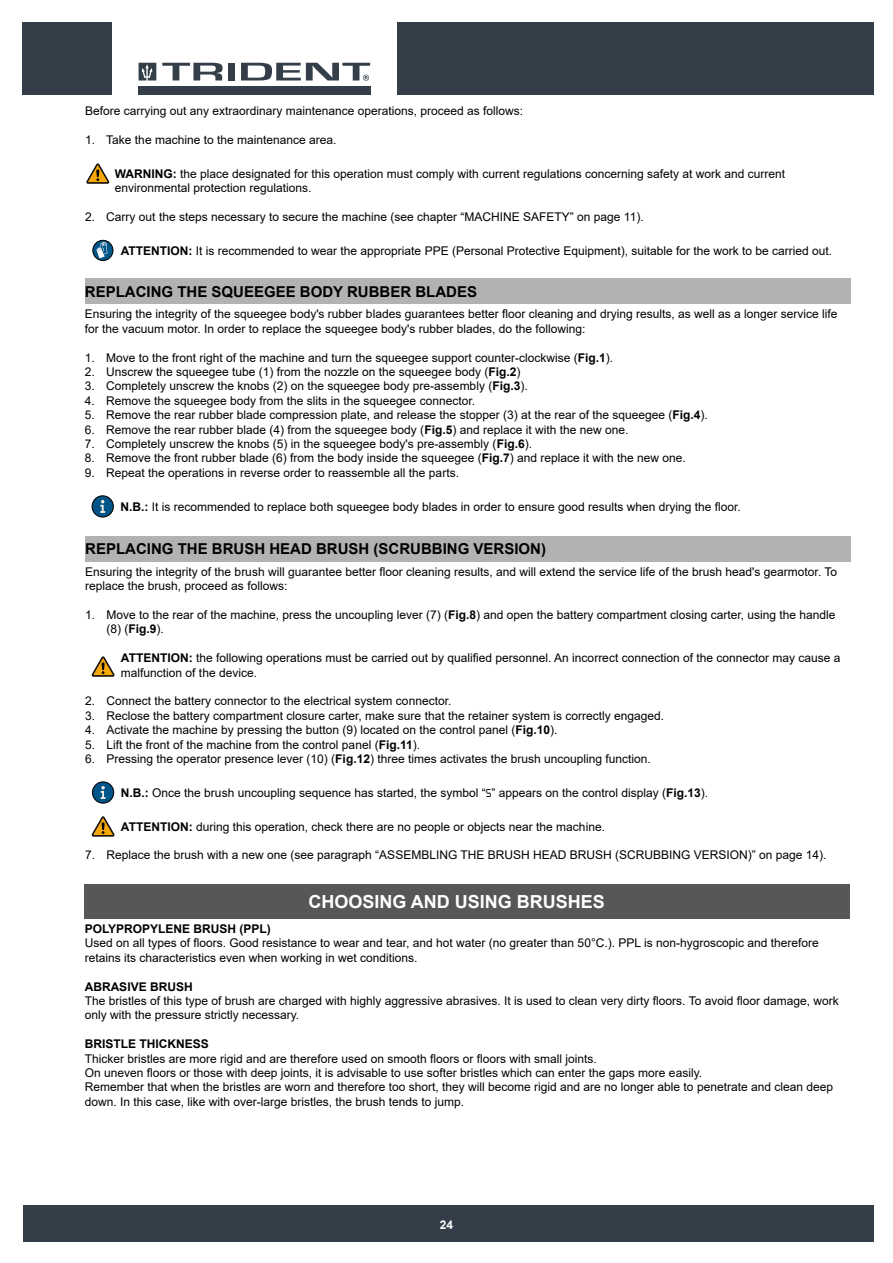
<style>
.page{position:relative;width:893px;height:1263px;background:#fff}
.page>*{position:absolute;margin:0;border:0;box-sizing:border-box;transform-origin:0 0}
.t1{font:700 18px "Arial";color:#fff}
.t2{font:700 15px "Arial";color:#000}
.t3{font:12px/14.4px "Arial";color:#000}
.t4{font:700 12px "Arial";color:#000}
.t5{font:700 12px "Arial";color:#fff}
.s1{font-weight:700}
.s2{font-family:"Digital 7"}
</style>
<div class="page">
<div style="left:85px;top:536px;width:766px;height:25px;background:#b3b2b2"></div>
<svg style="left:92px;top:656px;width:23px;height:21px"></svg>
<div style="left:92px;top:782px;width:22px;height:21px;background:#005487;border-radius:50%"></div>
<div style="left:92px;top:781px;width:22px;height:23px;border:1px solid #000;border-radius:50%"></div>
<svg style="left:101px;top:786px;width:4px;height:13px"></svg>
<svg style="left:92px;top:816px;width:23px;height:21px"></svg>
<div style="left:85px;top:279px;width:765px;height:25px;background:#b3b2b2"></div>
<div style="left:92px;top:496px;width:21px;height:21px;background:#005487;border-radius:50%"></div>
<div style="left:92px;top:495px;width:22px;height:23px;border:1px solid #000;border-radius:50%"></div>
<svg style="left:100px;top:500px;width:5px;height:13px"></svg>
<div style="left:85px;top:884px;width:765px;height:34px;background:#575756"></div>
<svg style="left:87px;top:163px;width:23px;height:21px"></svg>
<svg style="left:93px;top:240px;width:20px;height:20px"></svg>
<div style="left:92px;top:240px;width:21px;height:21px;border:1px solid #000;border-radius:50%"></div>
<svg style="left:96px;top:242px;width:12px;height:16px"></svg>
<div style="left:23px;top:1205px;width:850px;height:37px;background:#343e48"></div>
<div style="left:397px;top:22px;width:476px;height:73px;background:#343e48"></div>
<svg style="left:162px;top:63px;width:61px;height:17px"></svg>
<div style="left:228px;top:63px;width:7px;height:17px;background:#343e48"></div>
<div style="left:138px;top:86px;width:233px;height:9px;background:#343e48"></div>
<svg style="left:139px;top:63px;width:17px;height:17px"></svg>
<svg style="left:241px;top:63px;width:129px;height:18px"></svg>
<div style="left:22px;top:22px;width:90px;height:73px;background:#343e48"></div>
<p class="t3" style="left:85px;top:104px;width:440px">Before carrying out any extraordinary maintenance operations, proceed as follows:</p>
<p class="t3" style="left:85px;top:132px;width:253px">1. Take the machine to the maintenance area.</p>
<p class="t3" style="left:115px;top:166px;width:672px"><span class="s1">WARNING:</span> the place designated for this operation must comply with current regulations concerning safety at work and current environmental protection regulations.</p>
<p class="t3" style="left:85px;top:209px;width:560px">2. Carry out the steps necessary to secure the machine (see chapter “MACHINE SAFETY” on page 11).</p>
<p class="t3" style="left:121px;top:243px;width:713px"><span class="s1">ATTENTION:</span> It is recommended to wear the appropriate PPE (Personal Protective Equipment), suitable for the work to be carried out.</p>
<p class="t2" style="left:85px;top:281px;width:394px">REPLACING THE SQUEEGEE BODY RUBBER BLADES</p>
<p class="t3" style="left:85px;top:307px;width:754px">Ensuring the integrity of the squeegee body's rubber blades guarantees better floor cleaning and drying results, as well as a longer service life for the vacuum motor. In order to replace the squeegee body's rubber blades, do the following:</p>
<p class="t3" style="left:85px;top:350px;width:530px">1. Move to the front right of the machine and turn the squeegee support counter-clockwise (<span class="s1">Fig.1</span>).</p>
<p class="t3" style="left:85px;top:365px;width:437px">2. Unscrew the squeegee tube (1) from the nozzle on the squeegee body (<span class="s1">Fig.2</span>)</p>
<p class="t3" style="left:85px;top:379px;width:444px">3. Completely unscrew the knobs (2) on the squeegee body pre-assembly (<span class="s1">Fig.3</span>).</p>
<p class="t3" style="left:85px;top:393px;width:392px">4. Remove the squeegee body from the slits in the squeegee connector.</p>
<p class="t3" style="left:85px;top:408px;width:624px">5. Remove the rear rubber blade compression plate, and release the stopper (3) at the rear of the squeegee (<span class="s1">Fig.4</span>).</p>
<p class="t3" style="left:85px;top:422px;width:545px">6. Remove the rear rubber blade (4) from the squeegee body (<span class="s1">Fig.5</span>) and replace it with the new one.</p>
<p class="t3" style="left:85px;top:437px;width:449px">7. Completely unscrew the knobs (5) in the squeegee body's pre-assembly (<span class="s1">Fig.6</span>).</p>
<p class="t3" style="left:85px;top:451px;width:602px">8. Remove the front rubber blade (6) from the body inside the squeegee (<span class="s1">Fig.7</span>) and replace it with the new one.</p>
<p class="t3" style="left:85px;top:465px;width:376px">9. Repeat the operations in reverse order to reassemble all the parts.</p>
<p class="t3" style="left:121px;top:499px;width:622px"><span class="s1">N.B.:</span> It is recommended to replace both squeegee body blades in order to ensure good results when drying the floor.</p>
<p class="t2" style="left:85px;top:538px;width:462px">REPLACING THE BRUSH HEAD BRUSH (SCRUBBING VERSION)</p>
<p class="t3" style="left:85px;top:564px;width:753px">Ensuring the integrity of the brush will guarantee better floor cleaning results, and will extend the service life of the brush head's gearmotor. To replace the brush, proceed as follows:</p>
<p class="t3" style="left:106px;top:607px;width:731px;text-indent:-21px">1. Move to the rear of the machine, press the uncoupling lever (7) (<span class="s1">Fig.8</span>) and open the battery compartment closing carter, using the handle (8) (<span class="s1">Fig.9</span>).</p>
<p class="t3" style="left:121px;top:651px;width:721px"><span class="s1">ATTENTION:</span> the following operations must be carried out by qualified personnel. An incorrect connection of the connector may cause a malfunction of the device.</p>
<p class="t3" style="left:85px;top:694px;width:368px">2. Connect the battery connector to the electrical system connector.</p>
<p class="t3" style="left:85px;top:708px;width:580px">3. Reclose the battery compartment closure carter, make sure that the retainer system is correctly engaged.</p>
<p class="t3" style="left:85px;top:723px;width:474px">4. Activate the machine by pressing the button (9) located on the control panel (<span class="s1">Fig.10</span>).</p>
<p class="t3" style="left:85px;top:737px;width:336px">5. Lift the front of the machine from the control panel (<span class="s1">Fig.11</span>).</p>
<p class="t3" style="left:85px;top:751px;width:567px">6. Pressing the operator presence lever (10) (<span class="s1">Fig.12</span>) three times activates the brush uncoupling function.</p>
<p class="t3" style="left:121px;top:785px;width:589px"><span class="s1">N.B.:</span> Once the brush uncoupling sequence has started, the symbol “<span class="s2">S</span>” appears on the control display (<span class="s1">Fig.13</span>).</p>
<p class="t3" style="left:121px;top:819px;width:486px"><span class="s1">ATTENTION:</span> during this operation, check there are no people or objects near the machine.</p>
<p class="t3" style="left:85px;top:848px;width:743px">7. Replace the brush with a new one (see paragraph “ASSEMBLING THE BRUSH HEAD BRUSH (SCRUBBING VERSION)” on page 14).</p>
<h1 class="t1" style="left:309px;top:889px;width:298px">CHOOSING AND USING BRUSHES</h1>
<p class="t4" style="left:85px;top:920px;width:188px">POLYPROPYLENE BRUSH (PPL)</p>
<p class="t3" style="left:85px;top:936px;width:736px">Used on all types of floors. Good resistance to wear and tear, and hot water (no greater than 50°C.). PPL is non-hygroscopic and therefore retains its characteristics even when working in wet conditions.</p>
<p class="t4" style="left:85px;top:978px;width:109px">ABRASIVE BRUSH</p>
<p class="t3" style="left:85px;top:993px;width:756px">The bristles of this type of brush are charged with highly aggressive abrasives. It is used to clean very dirty floors. To avoid floor damage, work only with the pressure strictly necessary.</p>
<p class="t4" style="left:85px;top:1035px;width:126px">BRISTLE THICKNESS</p>
<p class="t3" style="left:85px;top:1051px;width:750px">Thicker bristles are more rigid and are therefore used on smooth floors or floors with small joints.<br>On uneven floors or those with deep joints, it is advisable to use softer bristles which can enter the gaps more easily.<br>Remember that when the bristles are worn and therefore too short, they will become rigid and are no longer able to penetrate and clean deep down. In this case, like with over-large bristles, the brush tends to jump.</p>
<p class="t5" style="left:440px;top:1216px;width:15px">24</p>
</div>
